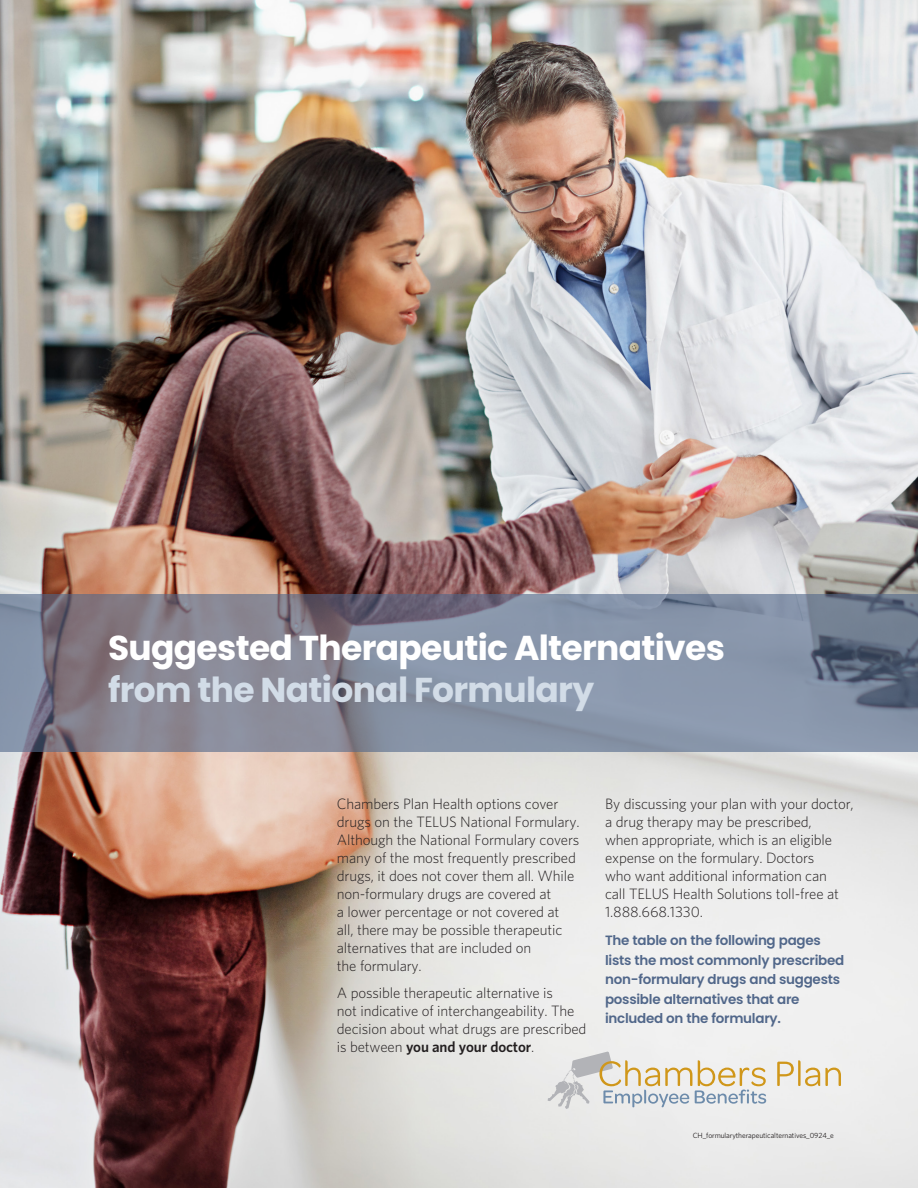
<style>
.page{position:relative;width:918px;height:1188px;background:#fff}
.page>*{position:absolute;margin:0;border:0;box-sizing:border-box;transform-origin:0 0}
.t1{font:700 34.5px/42px "Poppins";letter-spacing:-.02em;color:#fff}
.Body{font:300 15px/18px "Whitney";letter-spacing:-.01em;color:#231f20}
.Body-2{font:600 13.5px/19.5px "Poppins";letter-spacing:-.02em;color:#51678a}
.Body-3{font:7.5px "Whitney";letter-spacing:-.01em;color:#231f20}
.s1{color:#d2dce7}
.s2{font-weight:600}
</style>
<div class="page">
<img style="left:0;top:0;width:918px;height:1188px">
<svg style="left:777px;top:1060px;width:64px;height:26px"></svg>
<svg style="left:548px;top:1052px;width:218px;height:57px"></svg>
<svg style="left:0;top:594px;width:918px;height:157px;background:#82889a"></svg>
<p class="t1" style="left:108px;top:628px;width:619px">Suggested Therapeutic Alternatives <span class="s1">from the National Formulary</span></p>
<p class="Body" style="left:337px;top:794px;width:244px">Chambers Plan Health options cover drugs on the TELUS National Formulary.<br>Although the National Formulary covers many of the most frequently prescribed drugs, it does not cover them all. While non-formulary drugs are covered at<br>a lower percentage or not covered at all, there may be possible therapeutic alternatives that are included on<br>the formulary.</p>
<p class="Body" style="left:337px;top:983px;width:251px">A possible therapeutic alternative is<br>not indicative of interchangeability. The decision about what drugs are prescribed is between <span class="s2">you and your doctor</span>.</p>
<p class="Body" style="left:605px;top:794px;width:250px">By discussing your plan with your doctor, a drug therapy may be prescribed,<br>when appropriate, which is an eligible expense on the formulary. Doctors<br>who want additional information can<br>call TELUS Health Solutions toll-free at 1.888.668.1330.</p>
<p class="Body-2" style="left:605px;top:931px;width:241px">The table on the following pages lists the most commonly prescribed non-formulary drugs and suggests possible alternatives that are included on the formulary.</p>
<p class="Body-3" style="left:693px;top:1131px;width:143px">CH_formularytherapeuticalternatives_0924_e</p>
</div>
